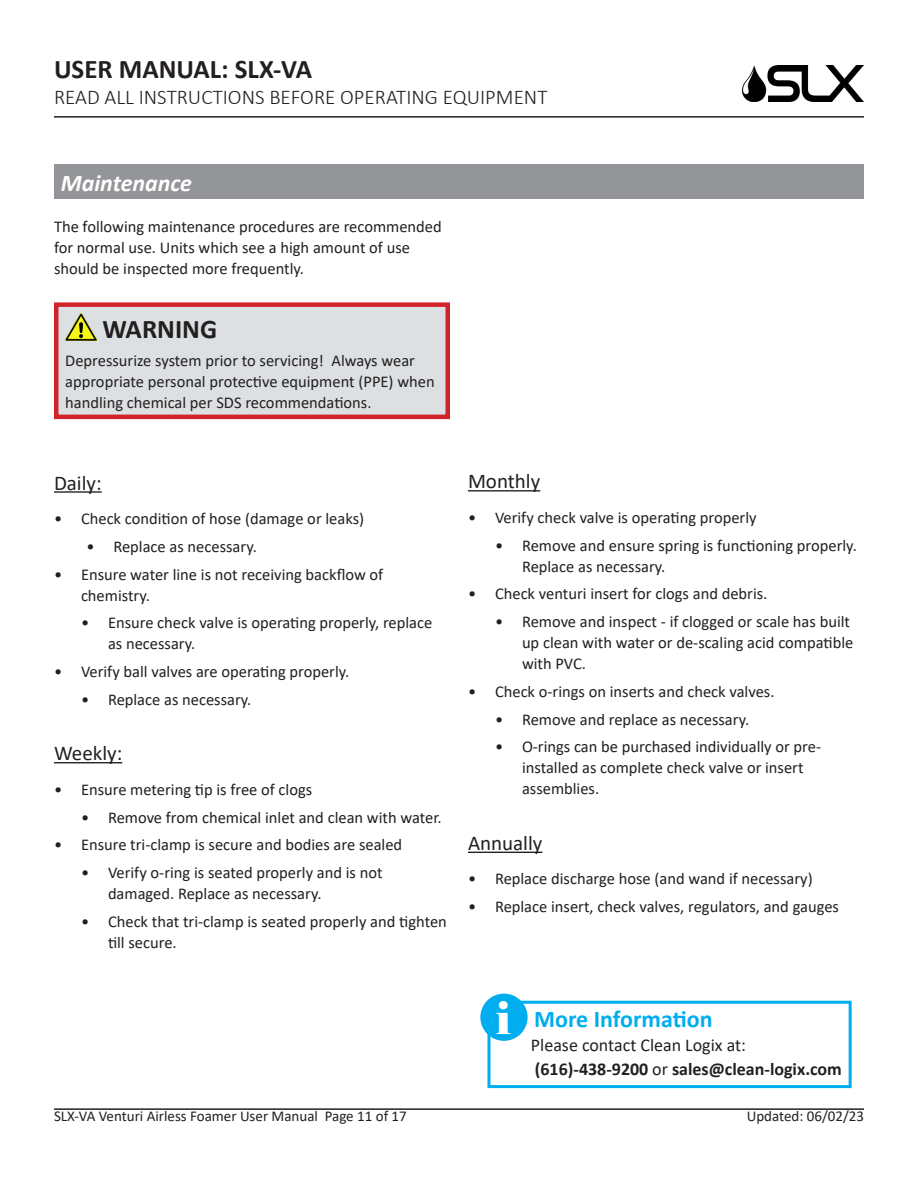
<style>
.page{position:relative;width:918px;height:1188px;background:#fff}
.page>*{position:absolute;margin:0;border:0;box-sizing:border-box;transform-origin:0 0}
.t1{font:45px "Elephant";color:#fff}
.Note_Caution_Warning{font:700 27px "Calibri";color:#231f20}
.t2{font:700 24px "Calibri";color:#00aeef}
.Topic_Header{font:italic 700 24px "Calibri";color:#fff}
.t3{font:300 21px "Calibri";color:#231f20}
.Paragraph_body_1{font:21px "Calibri";color:#231f20}
.t4{font:700 18px/24px "Calibri";color:#231f20}
.Note_Caution_Warning-2{font:16.5px/21px "Calibri";color:#231f20}
.Paragraph_body_1-2{font:16.5px/21px "Calibri";color:#231f20}
.t5{font:15px "Calibri";color:#231f20}
.s1{font-weight:400}
</style>
<div class="page">
<hr style="left:54px;top:1108px;width:810px;height:2px;background:#231f20">
<hr style="left:54px;top:116px;width:810px;height:2px;background:#231f20">
<img style="left:742px;top:65px;width:122px;height:37px">
<hr style="left:54px;top:491px;width:48px;height:2px;background:#231f20">
<hr style="left:54px;top:762px;width:68px;height:1px;background:#231f20">
<div style="left:54px;top:164px;width:810px;height:35px;background:#939598"></div>
<div style="left:56px;top:305px;width:392px;height:112px;background:#dde0e2"></div>
<img style="left:65px;top:314px;width:31px;height:27px">
<div style="left:54px;top:302px;width:396px;height:117px;border:4px solid #d1232a"></div>
<hr style="left:468px;top:490px;width:72px;height:1px;background:#231f20">
<hr style="left:468px;top:852px;width:74px;height:1px;background:#231f20">
<div style="left:487px;top:1001px;width:365px;height:87px;border:3px solid #00aeef"></div>
<div style="left:480px;top:994px;width:48px;height:47px;background:#00aeef;border-radius:50%"></div>
<h2 class="Note_Caution_Warning" style="left:54px;top:50px;width:260px">USER MANUAL: SLX-VA</h2>
<p class="t3" style="left:54px;top:84px;width:495px">READ ALL INSTRUCTIONS BEFORE OPERATING EQUIPMENT</p>
<p class="Topic_Header" style="left:61px;top:166px;width:133px">Maintenance</p>
<p class="Paragraph_body_1-2" style="left:54px;top:215px;width:389px">The following maintenance procedures are recommended for normal use. Units which see a high amount of use should be inspected more frequently.</p>
<p class="Note_Caution_Warning" style="left:102px;top:310px;width:116px">WARNING</p>
<p class="Note_Caution_Warning-2" style="left:65px;top:349px;width:371px">Depressurize system prior to servicing! Always wear appropriate personal protective equipment (PPE) when handling chemical per SDS recommendations.</p>
<p class="Paragraph_body_1" style="left:54px;top:468px;width:49px">Daily:</p>
<p class="Note_Caution_Warning-2" style="left:54px;top:508px;width:312px">• Check condition of hose (damage or leaks)</p>
<p class="Note_Caution_Warning-2" style="left:86px;top:535px;width:172px">• Replace as necessary.</p>
<p class="Note_Caution_Warning-2" style="left:81px;top:563px;width:304px;text-indent:-27px">• Ensure water line is not receiving backflow of chemistry.</p>
<p class="Note_Caution_Warning-2" style="left:108px;top:612px;width:326px;text-indent:-27px">• Ensure check valve is operating properly, replace as necessary.</p>
<p class="Note_Caution_Warning-2" style="left:54px;top:661px;width:297px">• Verify ball valves are operating properly.</p>
<p class="Note_Caution_Warning-2" style="left:81px;top:688px;width:172px">• Replace as necessary.</p>
<p class="Paragraph_body_1" style="left:54px;top:739px;width:70px">Weekly:</p>
<p class="Note_Caution_Warning-2" style="left:54px;top:778px;width:260px">• Ensure metering tip is free of clogs</p>
<p class="Note_Caution_Warning-2" style="left:81px;top:806px;width:362px">• Remove from chemical inlet and clean with water.</p>
<p class="Note_Caution_Warning-2" style="left:54px;top:834px;width:350px">• Ensure tri-clamp is secure and bodies are sealed</p>
<p class="Note_Caution_Warning-2" style="left:108px;top:862px;width:276px;text-indent:-27px">• Verify o-ring is seated properly and is not damaged. Replace as necessary.</p>
<p class="Note_Caution_Warning-2" style="left:108px;top:910px;width:340px;text-indent:-27px">• Check that tri-clamp is seated properly and tighten till secure.</p>
<p class="Paragraph_body_1" style="left:468px;top:467px;width:74px">Monthly</p>
<p class="Note_Caution_Warning-2" style="left:468px;top:507px;width:290px">• Verify check valve is operating properly</p>
<p class="Note_Caution_Warning-2" style="left:522px;top:534px;width:336px;text-indent:-27px">• Remove and ensure spring is functioning properly.<br>Replace as necessary.</p>
<p class="Note_Caution_Warning-2" style="left:468px;top:583px;width:301px">• Check venturi insert for clogs and debris.</p>
<p class="Note_Caution_Warning-2" style="left:522px;top:611px;width:333px;text-indent:-27px">• Remove and inspect - if clogged or scale has built up clean with water or de-scaling acid compatible with PVC.</p>
<p class="Note_Caution_Warning-2" style="left:468px;top:681px;width:308px">• Check o-rings on inserts and check valves.</p>
<p class="Note_Caution_Warning-2" style="left:495px;top:708px;width:256px">• Remove and replace as necessary.</p>
<p class="Note_Caution_Warning-2" style="left:522px;top:736px;width:301px;text-indent:-27px">• O-rings can be purchased individually or pre&shy;installed as complete check valve or insert assemblies.</p>
<p class="Paragraph_body_1" style="left:468px;top:828px;width:76px">Annually</p>
<p class="Note_Caution_Warning-2" style="left:468px;top:868px;width:346px">• Replace discharge hose (and wand if necessary)</p>
<p class="Note_Caution_Warning-2" style="left:468px;top:896px;width:373px">• Replace insert, check valves, regulators, and gauges</p>
<p class="t1" style="left:496px;top:989px;width:17px">i</p>
<p class="t2" style="left:534px;top:1002px;width:180px">More Information</p>
<p class="t4" style="left:531px;top:1033px;width:312px"><span class="s1">Please contact Clean Logix at: </span>(616)-438-9200 <span class="s1">or</span> sales@clean-logix.com</p>
<p class="t5" style="left:54px;top:1106px;width:354px">SLX-VA Venturi Airless Foamer User Manual Page 11 of 17</p>
<p class="t5" style="left:747px;top:1106px;width:119px">Updated: 06/02/23</p>
</div>
